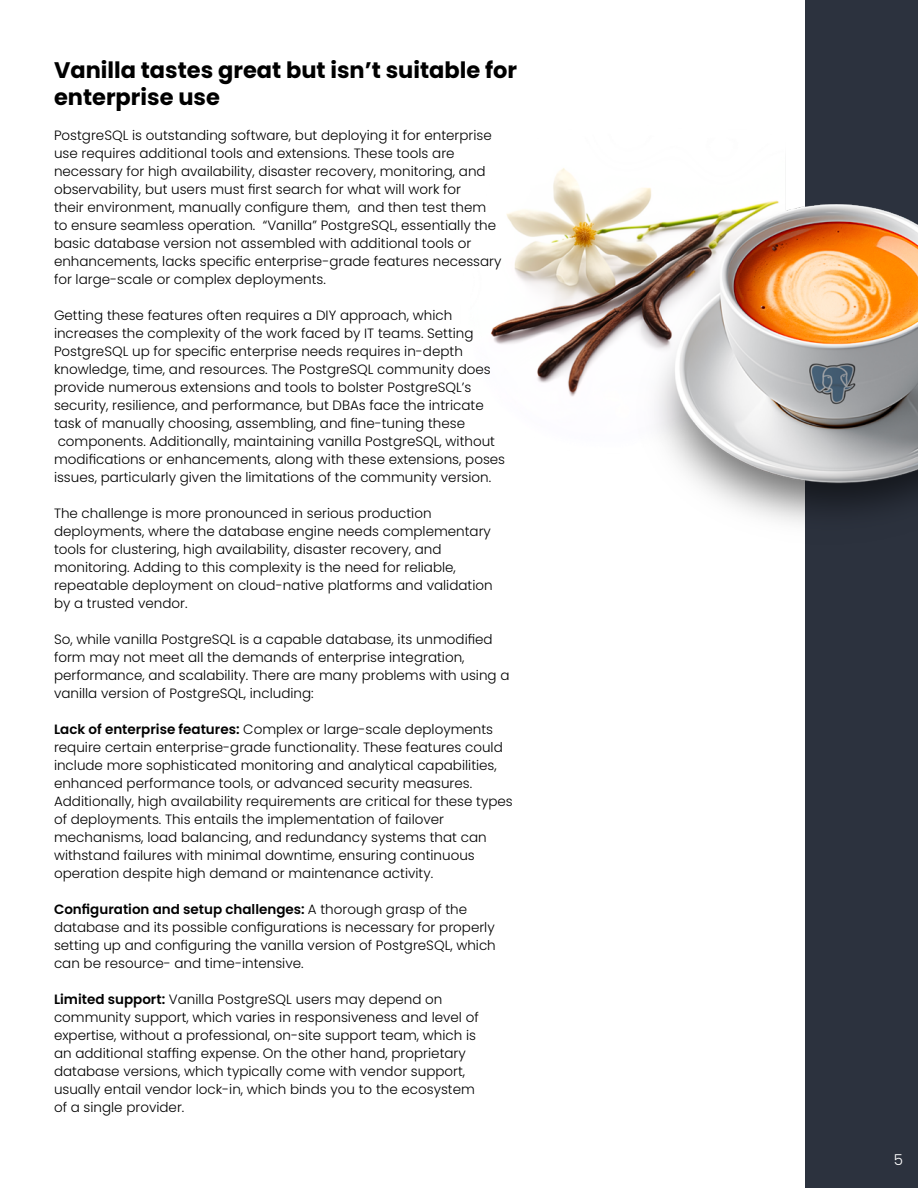
<style>
.page{position:relative;width:918px;height:1188px;background:#fff}
.page>*{position:absolute;margin:0;border:0;box-sizing:border-box;transform-origin:0 0}
.t1{font:700 22.5px/27px "Poppins";color:#000}
.t2{font:300 15px "Poppins";color:#fff}
.t3{font:300 13.5px/18px "Poppins";color:#000}
.s1{font-weight:600}
</style>
<div class="page">
<div style="left:805px;top:0;width:113px;height:1188px;background:#2c323e"></div>
<img style="left:491px;top:168px;width:427px;height:356px">
<h1 class="t1" style="left:54px;top:56px;width:465px">Vanilla tastes great but isn’t suitable for enterprise use</h1>
<p class="t3" style="left:54px;top:127px;width:449px">PostgreSQL is outstanding software, but deploying it for enterprise use requires additional tools and extensions. These tools are necessary for high availability, disaster recovery, monitoring, and observability, but users must first search for what will work for<br>their environment, manually configure them, and then test them to ensure seamless operation. “Vanilla” PostgreSQL, essentially the basic database version not assembled with additional tools or enhancements, lacks specific enterprise-grade features necessary for large-scale or complex deployments.</p>
<p class="t3" style="left:54px;top:307px;width:453px">Getting these features often requires a DIY approach, which increases the complexity of the work faced by IT teams. Setting PostgreSQL up for specific enterprise needs requires in-depth knowledge, time, and resources. The PostgreSQL community does provide numerous extensions and tools to bolster PostgreSQL’s security, resilience, and performance, but DBAs face the intricate task of manually choosing, assembling, and fine-tuning these components. Additionally, maintaining vanilla PostgreSQL, without modifications or enhancements, along with these extensions, poses issues, particularly given the limitations of the community version.</p>
<p class="t3" style="left:54px;top:505px;width:440px">The challenge is more pronounced in serious production deployments, where the database engine needs complementary tools for clustering, high availability, disaster recovery, and monitoring. Adding to this complexity is the need for reliable, repeatable deployment on cloud-native platforms and validation by a trusted vendor.</p>
<p class="t3" style="left:54px;top:631px;width:457px">So, while vanilla PostgreSQL is a capable database, its unmodified form may not meet all the demands of enterprise integration, performance, and scalability. There are many problems with using a vanilla version of PostgreSQL, including:</p>
<p class="t3" style="left:54px;top:721px;width:460px"><span class="s1">Lack of enterprise features:</span> Complex or large-scale deployments require certain enterprise-grade functionality. These features could include more sophisticated monitoring and analytical capabilities, enhanced performance tools, or advanced security measures.<br>Additionally, high availability requirements are critical for these types of deployments. This entails the implementation of failover mechanisms, load balancing, and redundancy systems that can withstand failures with minimal downtime, ensuring continuous operation despite high demand or maintenance activity.</p>
<p class="t3" style="left:54px;top:901px;width:443px"><span class="s1">Configuration and setup challenges:</span> A thorough grasp of the database and its possible configurations is necessary for properly setting up and configuring the vanilla version of PostgreSQL, which can be resource- and time-intensive.</p>
<p class="t3" style="left:54px;top:991px;width:426px"><span class="s1">Limited support:</span> Vanilla PostgreSQL users may depend on community support, which varies in responsiveness and level of expertise, without a professional, on-site support team, which is an additional staffing expense. On the other hand, proprietary database versions, which typically come with vendor support, usually entail vendor lock-in, which binds you to the ecosystem of a single provider.</p>
<p class="t2" style="left:894px;top:1151px;width:11px">5</p>
</div>
